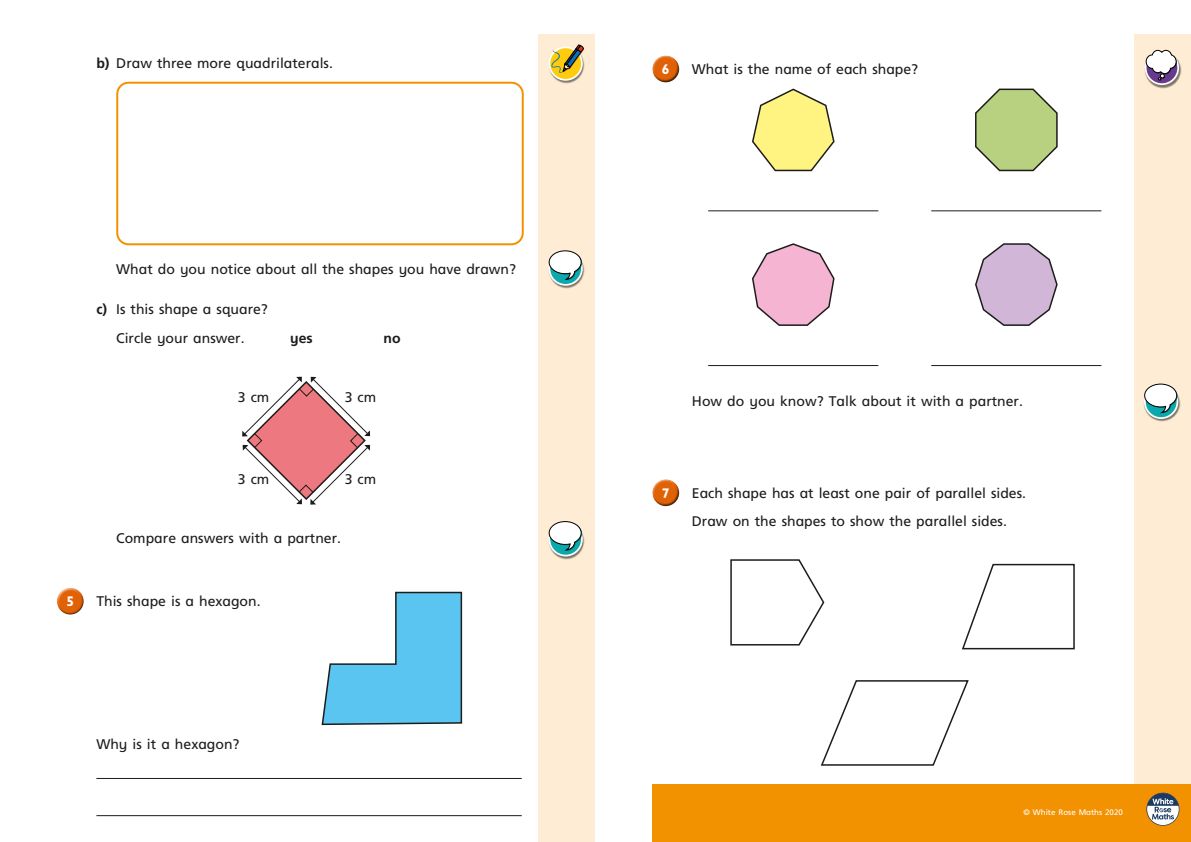
<style>
.page{position:relative;width:1191px;height:842px;background:#fff}
.page>*{position:absolute;margin:0;border:0;box-sizing:border-box;transform-origin:0 0}
.t1{font:14px/28.7px "Frutiger Inf";color:#1c1c1b;text-align:center}
.t2{font:700 14px "Frutiger Inf";color:#1c1c1b}
.t3{font:700 14px "Gill Infant";color:#fff}
.t4{font:8px "Frutiger Inf";color:#fff}
.s1{font-weight:700}
</style>
<div class="page">
<hr style="left:96px;top:778px;width:426px;height:1px;background:#1c1c1b">
<hr style="left:96px;top:815px;width:426px;height:1px;background:#1c1c1b">
<div style="left:116px;top:82px;width:408px;height:163px;border:2px solid #f39200;border-radius:11px"></div>
<svg style="left:62px;top:587px;width:17px;height:4px"></svg>
<svg style="left:57px;top:591px;width:27px;height:24px"></svg>
<svg style="left:321px;top:591px;width:142px;height:135px"></svg>
<svg style="left:657px;top:55px;width:18px;height:4px"></svg>
<svg style="left:652px;top:59px;width:28px;height:24px"></svg>
<svg style="left:752px;top:88px;width:83px;height:84px"></svg>
<svg style="left:975px;top:88px;width:83px;height:84px"></svg>
<hr style="left:708px;top:210px;width:170px;height:1px;background:#1c1c1b">
<hr style="left:931px;top:210px;width:170px;height:1px;background:#1c1c1b">
<svg style="left:752px;top:243px;width:83px;height:83px"></svg>
<svg style="left:975px;top:243px;width:83px;height:83px"></svg>
<hr style="left:708px;top:365px;width:170px;height:1px;background:#1c1c1b">
<hr style="left:931px;top:365px;width:170px;height:1px;background:#1c1c1b">
<svg style="left:657px;top:479px;width:18px;height:4px"></svg>
<svg style="left:652px;top:483px;width:28px;height:24px"></svg>
<div style="left:1134px;top:34px;width:57px;height:808px;background:#feedd4"></div>
<div style="left:539px;top:34px;width:99px;height:808px;background:#feedd4"></div>
<div style="left:595px;top:0;width:50px;height:842px;background:#fff"></div>
<div style="left:652px;top:785px;width:539px;height:57px;background:#f39200"></div>
<svg style="left:1146px;top:793px;width:33px;height:33px"></svg>
<img style="left:1143px;top:393px;width:37px;height:29px">
<svg style="left:1144px;top:386px;width:33px;height:32px"></svg>
<div style="left:1144px;top:385px;width:34px;height:34px;border:2px solid #fff;border-radius:50%"></div>
<svg style="left:1144px;top:384px;width:33px;height:29px"></svg>
<img style="left:1148px;top:58px;width:33px;height:30px">
<svg style="left:1145px;top:52px;width:33px;height:32px"></svg>
<div style="left:1144px;top:51px;width:35px;height:34px;border:2px solid #fff;border-radius:50%"></div>
<svg style="left:1145px;top:50px;width:31px;height:31px"></svg>
<img style="left:560px;top:49px;width:25px;height:35px">
<svg style="left:548px;top:45px;width:36px;height:37px"></svg>
<img style="left:548px;top:531px;width:37px;height:28px">
<svg style="left:549px;top:523px;width:33px;height:33px"></svg>
<div style="left:548px;top:522px;width:35px;height:34px;border:2px solid #fff;border-radius:50%"></div>
<svg style="left:549px;top:521px;width:33px;height:30px"></svg>
<img style="left:548px;top:260px;width:37px;height:29px">
<svg style="left:549px;top:252px;width:33px;height:33px"></svg>
<div style="left:548px;top:251px;width:35px;height:35px;border:2px solid #fff;border-radius:50%"></div>
<svg style="left:549px;top:251px;width:33px;height:29px"></svg>
<svg style="left:730px;top:559px;width:95px;height:87px"></svg>
<svg style="left:961px;top:563px;width:114px;height:87px"></svg>
<svg style="left:820px;top:680px;width:149px;height:86px"></svg>
<svg style="left:242px;top:377px;width:128px;height:128px"></svg>
<p class="t1" style="left:96px;top:49px;width:238px"><span class="s1">b)</span> Draw three more quadrilaterals.</p>
<p class="t1" style="left:116px;top:256px;width:401px">What do you notice about all the shapes you have drawn?</p>
<p class="t1" style="left:96px;top:296px;width:173px"><span class="s1">c)</span> Is this shape a square?<br>Circle your answer.</p>
<p class="t2" style="left:290px;top:332px;width:24px">yes</p>
<p class="t2" style="left:383px;top:332px;width:19px">no</p>
<p class="t1" style="left:238px;top:384px;width:33px">3 cm</p>
<p class="t1" style="left:238px;top:466px;width:33px">3 cm</p>
<p class="t1" style="left:345px;top:384px;width:33px">3 cm</p>
<p class="t1" style="left:345px;top:466px;width:33px">3 cm</p>
<p class="t1" style="left:116px;top:525px;width:226px">Compare answers with a partner.</p>
<p class="t3" style="left:66px;top:593px;width:9px">5</p>
<p class="t1" style="left:96px;top:588px;width:166px">This shape is a hexagon.</p>
<p class="t1" style="left:96px;top:731px;width:145px">Why is it a hexagon?</p>
<p class="t3" style="left:662px;top:61px;width:9px">6</p>
<p class="t1" style="left:692px;top:56px;width:228px">What is the name of each shape?</p>
<p class="t1" style="left:692px;top:388px;width:332px">How do you know? Talk about it with a partner.</p>
<p class="t3" style="left:662px;top:485px;width:9px">7</p>
<p class="t1" style="left:692px;top:479px;width:336px;text-align:left">Each shape has at least one pair of parallel sides.<br>Draw on the shapes to show the parallel sides.</p>
<p class="t4" style="left:1023px;top:809px;width:101px">© White Rose Maths 2020</p>
</div>
